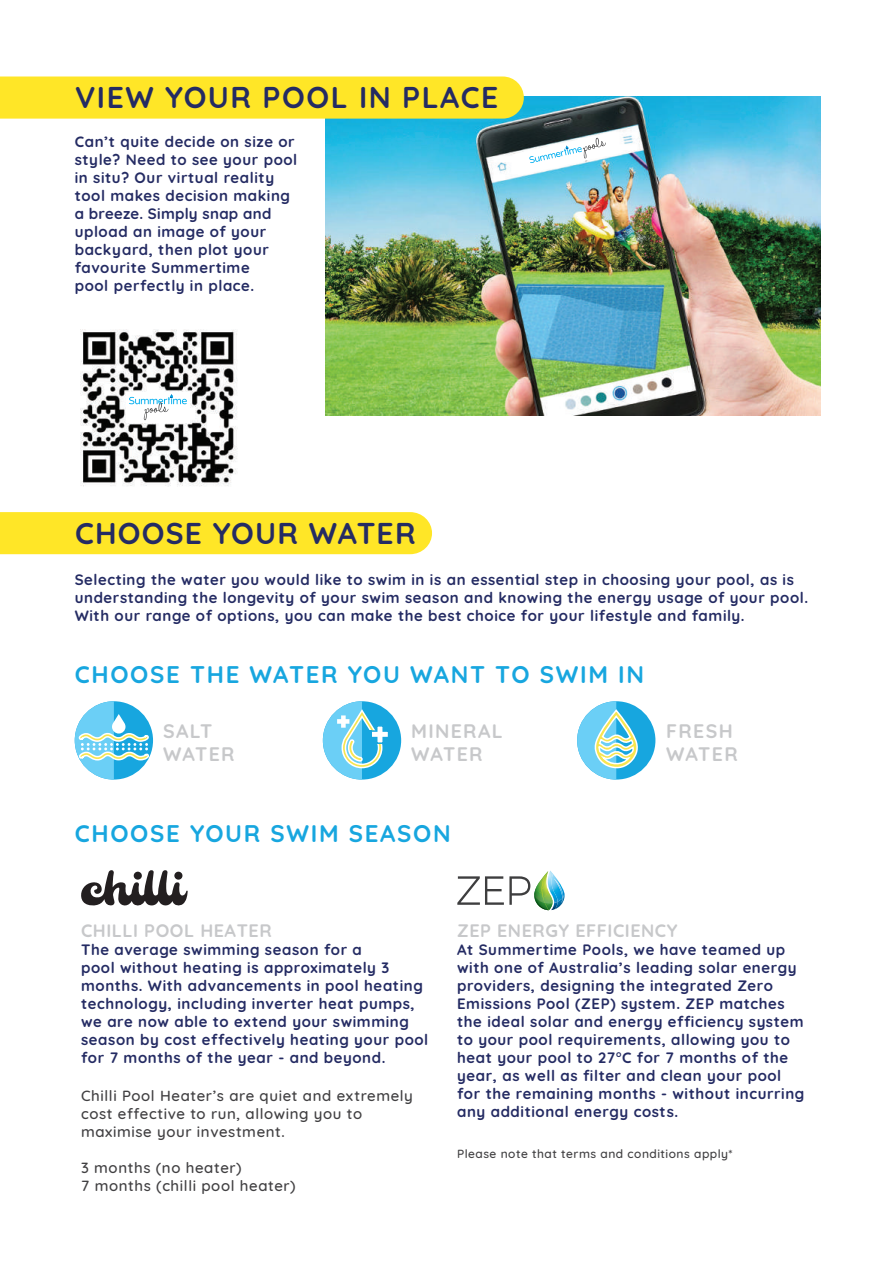
<style>
.page{position:relative;width:893px;height:1263px;background:#fff}
.page>*{position:absolute;margin:0;border:0;box-sizing:border-box;transform-origin:0 0}
.t1{font:700 30px "Quicksand";letter-spacing:.045em;color:#242b63}
.t2{font:700 24px "Quicksand";letter-spacing:.07em;color:#17a6df}
.t3{font:700 19.5px/22.5px "Quicksand";letter-spacing:.07em;color:#c7c8ca}
.t4{font:700 18px "Quicksand";letter-spacing:.03em;color:#c7c8ca}
.t5{font:700 15px/18px "Quicksand";letter-spacing:.04em;color:#242b63}
.t6{font:500 15px/18px "Quicksand";letter-spacing:.04em;color:#414042}
.t7{font:500 12px "Quicksand";letter-spacing:.04em;color:#414042}
</style>
<div class="page">
<img style="left:326px;top:96px;width:495px;height:320px">
<img style="left:80px;top:329px;width:158px;height:158px">
<div style="left:0;top:76px;width:524px;height:43px;background:#ffe627"></div>
<div style="left:0;top:512px;width:432px;height:42px;background:#ffe627"></div>
<svg style="left:75px;top:701px;width:78px;height:79px"></svg>
<div style="left:323px;top:701px;width:78px;height:78px;background:#17a6df;border-radius:50%"></div>
<svg style="left:323px;top:701px;width:67px;height:78px"></svg>
<div style="left:577px;top:701px;width:78px;height:78px;background:#17a6df;border-radius:50%"></div>
<svg style="left:577px;top:701px;width:64px;height:78px"></svg>
<img style="left:555px;top:903px;width:8px;height:6px">
<img style="left:555px;top:876px;width:10px;height:26px">
<svg style="left:457px;top:871px;width:98px;height:40px"></svg>
<svg style="left:561px;top:895px;width:4px;height:8px"></svg>
<img style="left:554px;top:878px;width:9px;height:20px">
<svg style="left:81px;top:870px;width:107px;height:36px"></svg>
<div style="left:134px;top:872px;width:8px;height:8px;background:#231f20;border-radius:50%"></div>
<div style="left:174px;top:872px;width:8px;height:8px;background:#231f20;border-radius:50%"></div>
<div style="left:126px;top:392px;width:64px;height:30px;background:#fff"></div>
<svg style="left:129px;top:394px;width:58px;height:26px"></svg>
<svg style="left:512px;top:131px;width:109px;height:45px"></svg>
<h1 class="t1" style="left:75px;top:73px;width:425px">VIEW YOUR POOL IN PLACE</h1>
<p class="t5" style="left:75px;top:131px;width:224px">Can’t quite decide on size or style? Need to see your pool in situ? Our virtual reality tool makes decision making a breeze. Simply snap and upload an image of your backyard, then plot your favourite Summertime<br>pool perfectly in place.</p>
<h1 class="t1" style="left:75px;top:508px;width:342px">CHOOSE YOUR WATER</h1>
<p class="t5" style="left:75px;top:570px;width:735px">Selecting the water you would like to swim in is an essential step in choosing your pool, as is understanding the longevity of your swim season and knowing the energy usage of your pool.<br>With our range of options, you can make the best choice for your lifestyle and family.</p>
<h2 class="t2" style="left:75px;top:655px;width:571px">CHOOSE THE WATER YOU WANT TO SWIM IN</h2>
<h3 class="t3" style="left:163px;top:718px;width:73px">SALT<br>WATER</h3>
<h3 class="t3" style="left:411px;top:718px;width:93px">MINERAL<br>WATER</h3>
<h3 class="t3" style="left:666px;top:718px;width:73px">FRESH<br>WATER</h3>
<h2 class="t2" style="left:75px;top:814px;width:378px">CHOOSE YOUR SWIM SEASON</h2>
<p class="t4" style="left:81px;top:916px;width:192px">CHILLI POOL HEATER</p>
<p class="t5" style="left:81px;top:939px;width:349px">The average swimming season for a<br>pool without heating is approximately 3 months. With advancements in pool heating technology, including inverter heat pumps, we are now able to extend your swimming season by cost effectively heating your pool for 7 months of the year - and beyond.</p>
<p class="t6" style="left:81px;top:1085px;width:333px">Chilli Pool Heater’s are quiet and extremely cost effective to run, allowing you to maximise your investment.</p>
<p class="t6" style="left:81px;top:1157px;width:216px">3 months (no heater)<br>7 months (chilli pool heater)</p>
<p class="t4" style="left:457px;top:916px;width:222px">ZEP ENERGY EFFICIENCY</p>
<p class="t5" style="left:457px;top:939px;width:349px">At Summertime Pools, we have teamed up with one of Australia’s leading solar energy providers, designing the integrated Zero Emissions Pool (ZEP) system. ZEP matches the ideal solar and energy efficiency system to your pool requirements, allowing you to heat your pool to 27<sup>o</sup>C for 7 months of the year, as well as filter and clean your pool for the remaining months - without incurring any additional energy costs.</p>
<p class="t7" style="left:457px;top:1144px;width:277px">Please note that terms and conditions apply*</p>
</div>
